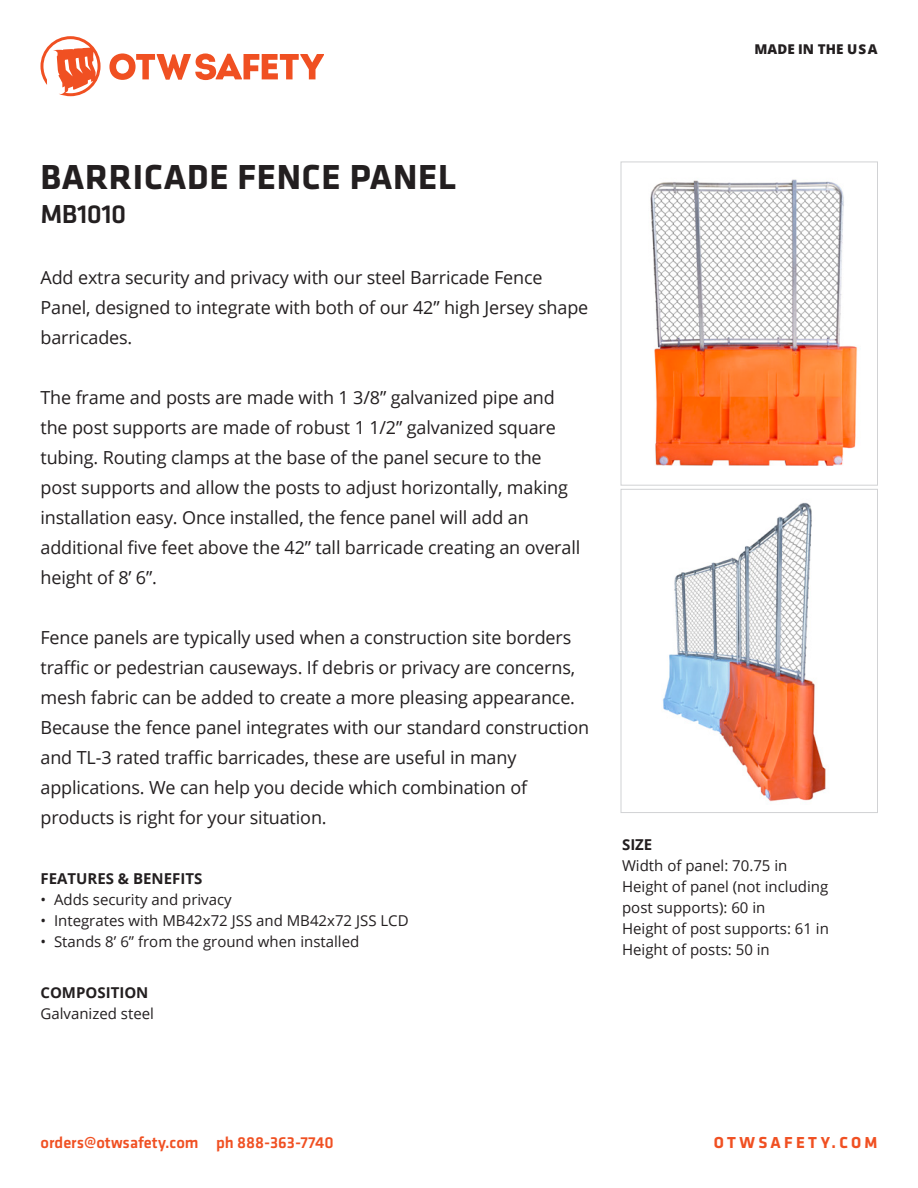
<style>
.page{position:relative;width:918px;height:1188px;background:#fff}
.page>*{position:absolute;margin:0;border:0;box-sizing:border-box;transform-origin:0 0}
.t1{font:700 36px "Klavika";letter-spacing:.02em;color:#231f20}
.t2{font:500 27px "Klavika";letter-spacing:-.02em;color:#231f20}
.t3{font:18px/30px "Open Sans";letter-spacing:-.01em;color:#231f20}
.t4{font:500 16.5px "Klavika";color:#f05022}
.t5{font:700 16.5px "Klavika";letter-spacing:.2em;color:#f05022}
.t6{font:15px/21px "Open Sans";color:#231f20}
.t7{font:700 15px "Open Sans";color:#231f20}
.t8{font:800 13.5px "Open Sans";color:#231f20}
</style>
<div class="page">
<svg style="left:109px;top:53px;width:215px;height:27px"></svg>
<svg style="left:40px;top:36px;width:61px;height:60px"></svg>
<img style="left:650px;top:179px;width:207px;height:287px">
<div style="left:621px;top:162px;width:257px;height:324px;border:1px solid #d1d2d4"></div>
<img style="left:663px;top:502px;width:163px;height:300px">
<div style="left:621px;top:489px;width:257px;height:324px;border:1px solid #d1d2d4"></div>
<p class="t8" style="left:755px;top:39px;width:124px">MADE IN THE USA</p>
<p class="t1" style="left:40px;top:157px;width:417px">BARRICADE FENCE PANEL</p>
<p class="t2" style="left:40px;top:199px;width:87px">MB1010</p>
<p class="t3" style="left:40px;top:262px;width:549px">Add extra security and privacy with our steel Barricade Fence<br>Panel, designed to integrate with both of our 42” high Jersey shape barricades.</p>
<p class="t3" style="left:40px;top:382px;width:541px">The frame and posts are made with 1 3/8” galvanized pipe and the post supports are made of robust 1 1/2” galvanized square tubing. Routing clamps at the base of the panel secure to the post supports and allow the posts to adjust horizontally, making installation easy. Once installed, the fence panel will add an additional five feet above the 42” tall barricade creating an overall height of 8’ 6”.</p>
<p class="t3" style="left:40px;top:622px;width:550px">Fence panels are typically used when a construction site borders traffic or pedestrian causeways. If debris or privacy are concerns, mesh fabric can be added to create a more pleasing appearance.<br>Because the fence panel integrates with our standard construction and TL-3 rated traffic barricades, these are useful in many applications. We can help you decide which combination of products is right for your situation.</p>
<p class="t7" style="left:40px;top:868px;width:163px">FEATURES &amp; BENEFITS</p>
<p class="t6" style="left:40px;top:888px;width:193px">• Adds security and privacy</p>
<p class="t6" style="left:40px;top:909px;width:370px">• Integrates with MB42x72 JSS and MB42x72 JSS LCD</p>
<p class="t6" style="left:40px;top:930px;width:320px">• Stands 8’ 6” from the ground when installed</p>
<p class="t7" style="left:40px;top:982px;width:110px">COMPOSITION</p>
<p class="t6" style="left:40px;top:1002px;width:115px">Galvanized steel</p>
<p class="t7" style="left:622px;top:834px;width:32px">SIZE</p>
<p class="t6" style="left:622px;top:854px;width:167px">Width of panel: 70.75 in</p>
<p class="t6" style="left:622px;top:875px;width:208px">Height of panel (not including post supports): 60 in</p>
<p class="t6" style="left:622px;top:917px;width:208px">Height of post supports: 61 in</p>
<p class="t6" style="left:622px;top:938px;width:149px">Height of posts: 50 in</p>
<p class="t4" style="left:40px;top:1133px;width:295px">orders@otwsafety.com ph 888-363-7740</p>
<p class="t5" style="left:714px;top:1133px;width:165px">OTWSAFETY.COM</p>
</div>
